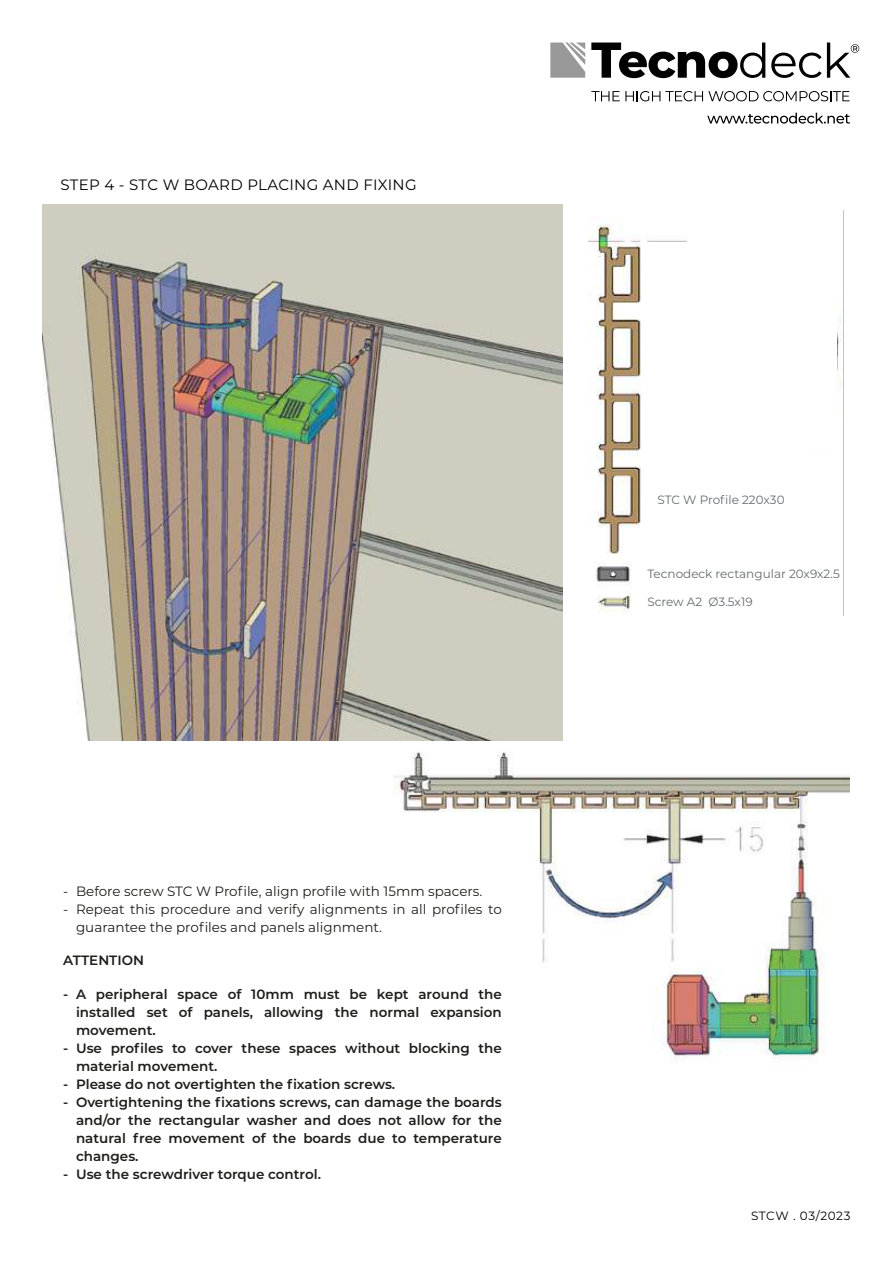
<style>
.page{position:relative;width:893px;height:1263px;background:#fff}
.page>*{position:absolute;margin:0;border:0;box-sizing:border-box;transform-origin:0 0}
.t1{font:15px "Montserrat";letter-spacing:.02em;color:#000}
.t2{font:600 13.5px/18px "Montserrat";color:#1d1d1b;text-align:justify}
.t3{font:13.5px/18px "Montserrat";color:#1d1d1b}
.t4{font:12px "Montserrat";color:#666b6f}
.t5{font:12px "Montserrat";letter-spacing:.04em;color:#000}
</style>
<div class="page">
<img style="left:393px;top:752px;width:456px;height:306px">
<svg style="left:588px;top:210px;width:256px;height:405px"></svg>
<svg style="left:711px;top:525px;width:9px;height:3px"></svg>
<div style="left:647px;top:528px;width:192px;height:87px;background:#fff"></div>
<div style="left:723px;top:210px;width:114px;height:237px;background:#fff"></div>
<img style="left:43px;top:204px;width:519px;height:537px">
<svg style="left:591px;top:91px;width:259px;height:10px"></svg>
<svg style="left:707px;top:113px;width:143px;height:11px"></svg>
<svg style="left:591px;top:43px;width:174px;height:35px"></svg>
<svg style="left:550px;top:43px;width:35px;height:35px"></svg>
<svg style="left:771px;top:43px;width:88px;height:35px"></svg>
<p class="t1" style="left:61px;top:174px;width:358px">STEP 4 - STC W BOARD PLACING AND FIXING</p>
<p class="t3" style="left:63px;top:882px;width:421px">- Before screw STC W Profile, align profile with 15mm spacers.</p>
<p class="t3" style="left:76px;top:900px;width:427px;text-indent:-13px">- Repeat this procedure and verify alignments in all profiles to guarantee the profiles and panels alignment.</p>
<p class="t2" style="left:63px;top:950px;width:82px">ATTENTION</p>
<p class="t2" style="left:76px;top:984px;width:427px;text-indent:-13px">- A peripheral space of 10mm must be kept around the installed set of panels, allowing the normal expansion movement.</p>
<p class="t2" style="left:76px;top:1038px;width:427px;text-indent:-13px">- Use profiles to cover these spaces without blocking the material movement.</p>
<p class="t2" style="left:63px;top:1074px;width:333px">- Please do not overtighten the fixation screws.</p>
<p class="t2" style="left:76px;top:1092px;width:427px;text-indent:-13px">- Overtightening the fixations screws, can damage the boards and/or the rectangular washer and does not allow for the natural free movement of the boards due to temperature changes.</p>
<p class="t2" style="left:63px;top:1164px;width:259px">- Use the screwdriver torque control.</p>
<p class="t4" style="left:657px;top:491px;width:129px">STC W Profile 220x30</p>
<p class="t4" style="left:647px;top:565px;width:194px">Tecnodeck rectangular 20x9x2.5</p>
<p class="t4" style="left:647px;top:594px;width:107px">Screw A2 Ø3.5x19</p>
<p class="t5" style="left:751px;top:1208px;width:101px">STCW . 03/2023</p>
</div>
